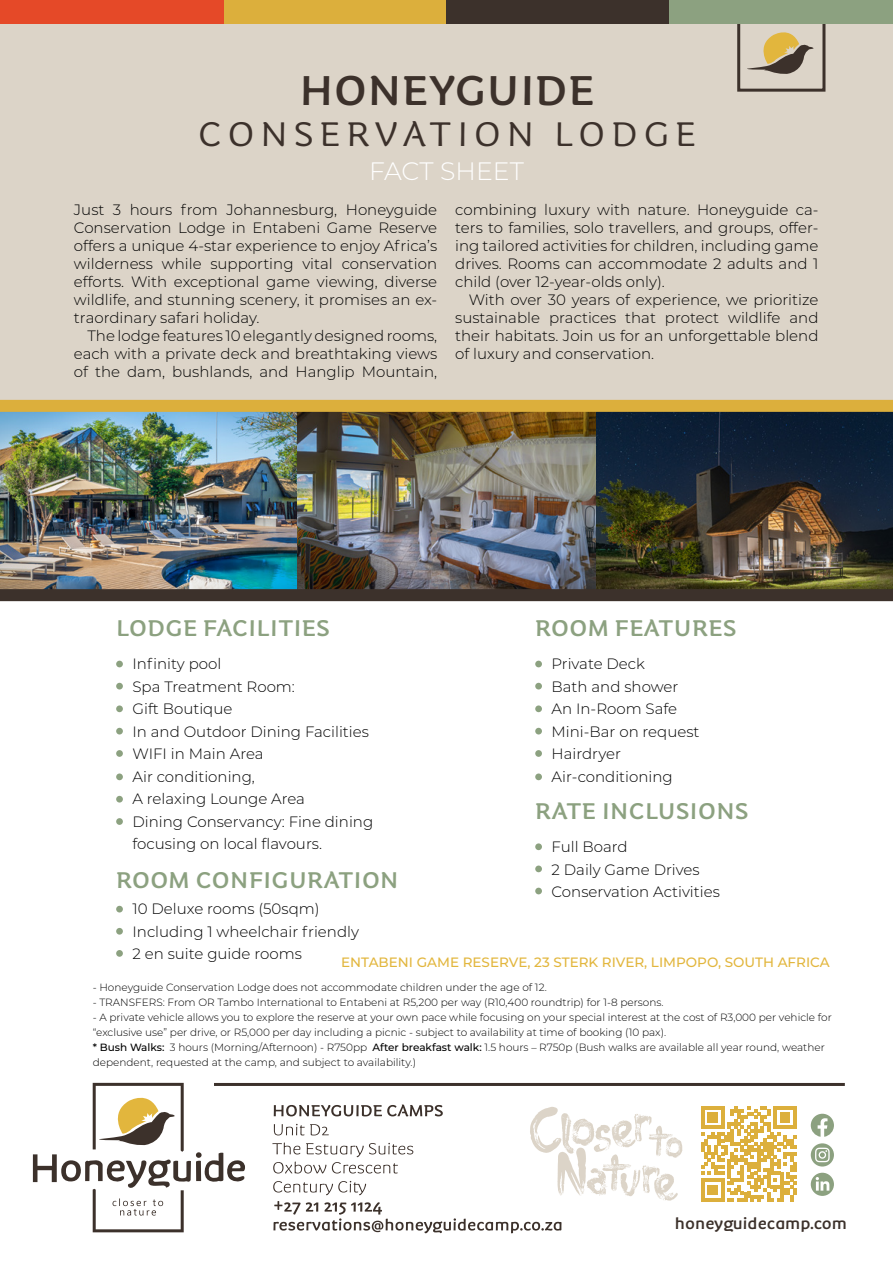
<style>
.page{position:relative;width:893px;height:1263px;background:#fff}
.page>*{position:absolute;margin:0;border:0;box-sizing:border-box;transform-origin:0 0}
.t1{font:700 41.25px "Albatros";letter-spacing:.02em;color:#3c312b}
.t2{font:500 33.75px "Albatros";letter-spacing:.18em;color:#3c312b}
.t3{font:300 25.2px "Montserrat";color:#fff}
.t4{font:700 22.5px "Albatros";letter-spacing:.02em;color:#8ca180}
.t5{font:700 15.9px "Albatros";color:#3c312b}
.t6{font:300 15px/22.5px "Montserrat";color:#000;text-align:justify}
.t7{font:500 13.5px "Montserrat";color:#e2b63d}
.t8{font:300 10.5px/15px "Montserrat";color:#000}
.s1{font-weight:500}
</style>
<div class="page">
<div style="left:0;top:21px;width:893px;height:451px;background:#dcd4c8"></div>
<img style="left:0;top:412px;width:297px;height:177px">
<img style="left:595px;top:412px;width:298px;height:177px">
<div style="left:116px;top:661px;width:7px;height:6px;background:#8ca180;border-radius:50%"></div>
<div style="left:535px;top:661px;width:7px;height:6px;background:#8ca180;border-radius:50%"></div>
<div style="left:535px;top:843px;width:7px;height:7px;background:#8ca180;border-radius:50%"></div>
<div style="left:116px;top:906px;width:7px;height:6px;background:#8ca180;border-radius:50%"></div>
<div style="left:116px;top:683px;width:7px;height:6px;background:#8ca180;border-radius:50%"></div>
<div style="left:535px;top:683px;width:7px;height:6px;background:#8ca180;border-radius:50%"></div>
<div style="left:535px;top:865px;width:7px;height:7px;background:#8ca180;border-radius:50%"></div>
<div style="left:535px;top:888px;width:7px;height:6px;background:#8ca180;border-radius:50%"></div>
<div style="left:116px;top:928px;width:7px;height:7px;background:#8ca180;border-radius:50%"></div>
<div style="left:116px;top:950px;width:7px;height:7px;background:#8ca180;border-radius:50%"></div>
<div style="left:116px;top:728px;width:7px;height:6px;background:#8ca180;border-radius:50%"></div>
<div style="left:116px;top:796px;width:7px;height:6px;background:#8ca180;border-radius:50%"></div>
<div style="left:116px;top:705px;width:7px;height:7px;background:#8ca180;border-radius:50%"></div>
<div style="left:116px;top:773px;width:7px;height:7px;background:#8ca180;border-radius:50%"></div>
<div style="left:535px;top:728px;width:7px;height:6px;background:#8ca180;border-radius:50%"></div>
<div style="left:116px;top:750px;width:7px;height:7px;background:#8ca180;border-radius:50%"></div>
<div style="left:116px;top:818px;width:7px;height:7px;background:#8ca180;border-radius:50%"></div>
<div style="left:535px;top:750px;width:7px;height:7px;background:#8ca180;border-radius:50%"></div>
<div style="left:535px;top:773px;width:7px;height:7px;background:#8ca180;border-radius:50%"></div>
<div style="left:535px;top:705px;width:7px;height:7px;background:#8ca180;border-radius:50%"></div>
<div style="left:737px;top:13px;width:88px;height:79px;border:3px solid #3c312b"></div>
<div style="left:223px;top:0;width:223px;height:23px;background:#dcaf3c"></div>
<div style="left:0;top:0;width:223px;height:23px;background:#e54928"></div>
<div style="left:446px;top:0;width:224px;height:23px;background:#3c312b"></div>
<div style="left:670px;top:0;width:223px;height:23px;background:#8ca180"></div>
<svg style="left:33px;top:1083px;width:212px;height:149px"></svg>
<svg style="left:747px;top:32px;width:67px;height:42px"></svg>
<hr style="left:214px;top:1083px;width:631px;height:3px;background:#3c312b">
<svg style="left:701px;top:1106px;width:96px;height:95px"></svg>
<svg style="left:811px;top:1143px;width:23px;height:23px"></svg>
<svg style="left:811px;top:1173px;width:23px;height:23px"></svg>
<svg style="left:811px;top:1114px;width:23px;height:23px"></svg>
<img style="left:297px;top:412px;width:298px;height:177px">
<svg style="left:272px;top:1104px;width:411px;height:129px"></svg>
<div style="left:0;top:589px;width:893px;height:12px;background:#3c312b"></div>
<div style="left:0;top:400px;width:893px;height:12px;background:#dcaf3c"></div>
<h1 class="t1" style="left:299px;top:64px;width:296px">HONEYGUIDE</h1>
<h2 class="t2" style="left:198px;top:113px;width:499px">CONSERVATION LODGE</h2>
<h3 class="t3" style="left:369px;top:154px;width:156px">FACT SHEET</h3>
<p class="t6" style="left:74px;top:200px;width:365px;line-height:18px">Just 3 hours from Johannesburg, Honeyguide Conservation Lodge in Entabeni Game Reserve offers a unique 4-star experience to enjoy Africa’s wilderness while supporting vital conservation efforts. With exceptional game viewing, diverse wildlife, and stunning scenery, it promises an ex&shy;traordinary safari holiday.</p>
<p class="t6" style="left:74px;top:326px;width:365px;line-height:18px;text-indent:14px">The lodge features 10 elegantly designed rooms, each with a private deck and breathtaking views of the dam, bushlands, and Hanglip Mountain,</p>
<p class="t6" style="left:455px;top:200px;width:365px;line-height:18px">combining luxury with nature. Honeyguide ca&shy;ters to families, solo travellers, and groups, offer&shy;ing tailored activities for children, including game drives. Rooms can accommodate 2 adults and 1 child (over 12-year-olds only).</p>
<p class="t6" style="left:455px;top:290px;width:365px;line-height:18px;text-indent:14px">With over 30 years of experience, we prioritize sustainable practices that protect wildlife and their habitats. Join us for an unforgettable blend of luxury and conservation.</p>
<h3 class="t4" style="left:116px;top:614px;width:215px">LODGE FACILITIES</h3>
<h3 class="t4" style="left:535px;top:614px;width:202px">ROOM FEATURES</h3>
<p class="t6" style="left:133px;top:652px;width:242px;text-align:left">Infinity pool<br>Spa Treatment Room:<br>Gift Boutique<br>In and Outdoor Dining Facilities<br>WIFI in Main Area<br>Air conditioning,<br>A relaxing Lounge Area<br>Dining Conservancy: Fine dining focusing on local flavours.</p>
<p class="t6" style="left:552px;top:652px;width:149px;text-align:left">Private Deck<br>Bath and shower<br>An In-Room Safe<br>Mini-Bar on request<br>Hairdryer<br>Air-conditioning</p>
<h3 class="t4" style="left:535px;top:797px;width:215px">RATE INCLUSIONS</h3>
<p class="t6" style="left:552px;top:835px;width:170px;text-align:left">Full Board<br>2 Daily Game Drives<br>Conservation Activities</p>
<h3 class="t4" style="left:116px;top:865px;width:284px">ROOM CONFIGURATION</h3>
<p class="t6" style="left:133px;top:897px;width:228px;text-align:left">10 Deluxe rooms (50sqm)<br>Including 1 wheelchair friendly<br>2 en suite guide rooms</p>
<p class="t7" style="left:341px;top:952px;width:490px">ENTABENI GAME RESERVE, 23 STERK RIVER, LIMPOPO, SOUTH AFRICA</p>
<p class="t8" style="left:93px;top:979px;width:456px">- Honeyguide Conservation Lodge does not accommodate children under the age of 12.</p>
<p class="t8" style="left:93px;top:994px;width:572px">- TRANSFERS: From OR Tambo International to Entabeni at R5,200 per way (R10,400 roundtrip) for 1-8 persons.</p>
<p class="t8" style="left:93px;top:1009px;width:741px">- A private vehicle allows you to explore the reserve at your own pace while focusing on your special interest at the cost of R3,000 per vehicle for “exclusive use” per drive, or R5,000 per day including a picnic - subject to availability at time of booking (10 pax).<br><span class="s1">* Bush Walks:</span> 3 hours (Morning/Afternoon) - R750pp <span class="s1">After breakfast walk:</span> 1.5 hours – R750p (Bush walks are available all year round, weather dependent, requested at the camp, and subject to availability.)</p>
<p class="t5" style="left:675px;top:1213px;width:173px">honeyguidecamp.com</p>
</div>
